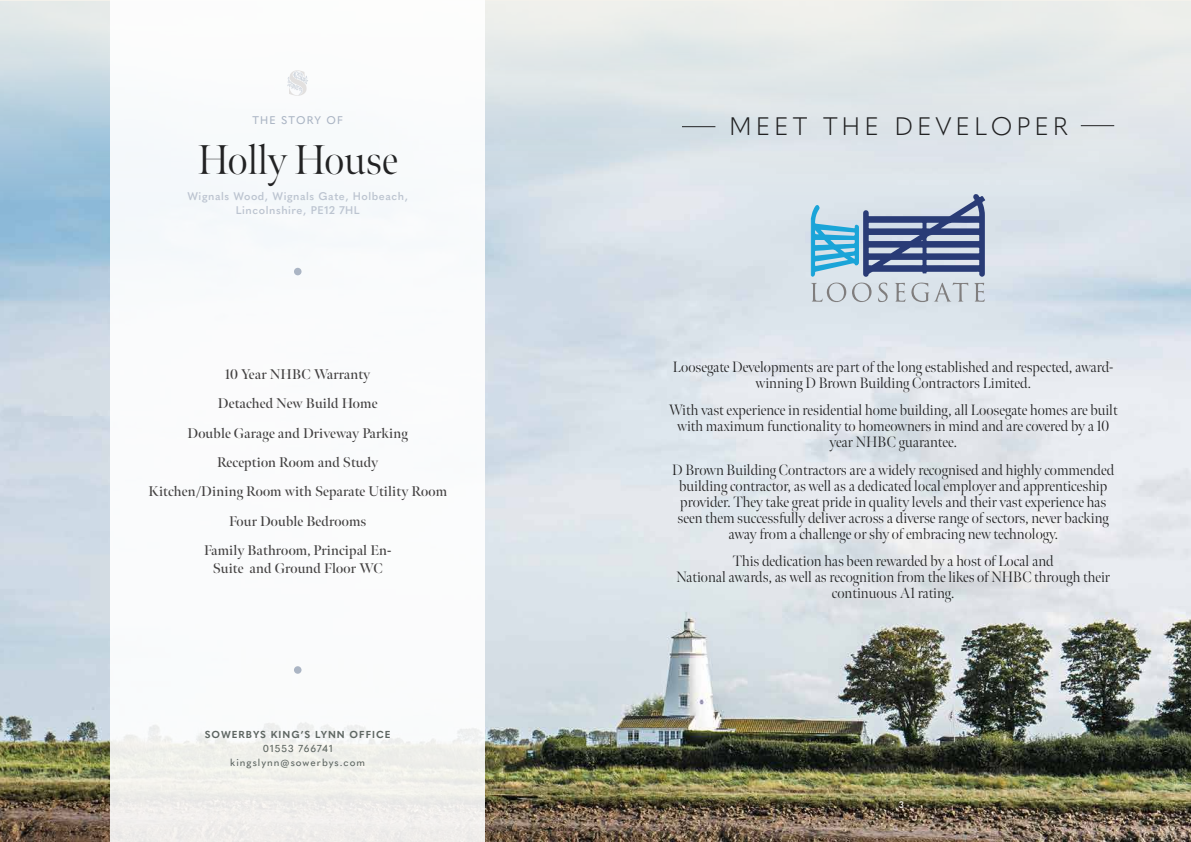
<style>
.page{position:relative;width:1191px;height:842px;background:#fff}
.page>*{position:absolute;margin:0;border:0;box-sizing:border-box;transform-origin:0 0}
.t1{font:300 41.5px "Meno Banner";letter-spacing:-.005em;color:#222223}
.t2{font:300 25px "Quasimoda";letter-spacing:.16em;color:#222223}
.t3{font:300 15px/16px "Meno Banner";color:#222223;text-align:center}
.t4{font:600 14px/29.3px "Meno Banner";letter-spacing:.01em;color:#434141;text-align:center}
.t5{font:600 11px/14px "Quasimoda";letter-spacing:.05em;color:#bcc4d0;text-align:center}
.t6{font:500 11px "Quasimoda";letter-spacing:.1em;color:#abb5c4}
.t7{font:500 10px/14px "Quasimoda";letter-spacing:.1em;color:#5e6662;text-align:center}
.t8{font:700 10px "Quasimoda";letter-spacing:.1em;color:#5e6662}
.t9{font:500 10px "Futura PT";color:#f8f6ee}
</style>
<div class="page">
<img style="left:0;top:199px;width:1191px;height:643px">
<svg style="left:0;top:0;width:1191px;height:199px;background:#dbe3e7"></svg>
<div style="left:111px;top:0;width:374px;height:842px;background:#fff"></div>
<div style="left:294px;top:268px;width:7px;height:7px;background:#abb5c4;border-radius:50%"></div>
<div style="left:294px;top:666px;width:7px;height:8px;background:#abb5c4;border-radius:50%"></div>
<svg style="left:287px;top:70px;width:21px;height:26px"></svg>
<svg style="left:811px;top:194px;width:174px;height:108px;background:#98adc6"></svg>
<hr style="left:1080px;top:125px;width:34px;height:1px;background:#222223">
<hr style="left:682px;top:126px;width:33px;height:1px;background:#222223">
<p class="t6" style="left:252px;top:111px;width:92px">THE STORY OF</p>
<h1 class="t1" style="left:198px;top:135px;width:201px">Holly House</h1>
<p class="t5" style="left:187px;top:189px;width:222px">Wignals Wood, Wignals Gate, Holbeach,<br>Lincolnshire, PE12 7HL</p>
<p class="t4" style="left:148px;top:360px;width:300px">10 Year NHBC Warranty<br>Detached New Build Home<br>Double Garage and Driveway Parking<br>Reception Room and Study<br>Kitchen/Dining Room with Separate Utility Room<br>Four Double Bedrooms<br>Family Bathroom, Principal En-</p>
<p class="t4" style="left:213px;top:554px;width:171px">Suite and Ground Floor WC</p>
<p class="t8" style="left:205px;top:727px;width:187px">SOWERBYS KING’S LYNN OFFICE</p>
<p class="t7" style="left:230px;top:741px;width:136px">01553 766741 kingslynn@sowerbys.com</p>
<h2 class="t2" style="left:729px;top:107px;width:340px">MEET THE DEVELOPER</h2>
<p class="t3" style="left:673px;top:359px;width:442px">Loosegate Developments are part of the long established and respected, award&shy;winning D Brown Building Contractors Limited.</p>
<p class="t3" style="left:669px;top:402px;width:450px">With vast experience in residential home building, all Loosegate homes are built with maximum functionality to homeowners in mind and are covered by a 10 year NHBC guarantee.</p>
<p class="t3" style="left:672px;top:462px;width:443px">D Brown Building Contractors are a widely recognised and highly commended building contractor, as well as a dedicated local employer and apprenticeship provider. They take great pride in quality levels and their vast experience has seen them successfully deliver across a diverse range of sectors, never backing away from a challenge or shy of embracing new technology.</p>
<p class="t3" style="left:676px;top:553px;width:435px">This dedication has been rewarded by a host of Local and<br>National awards, as well as recognition from the likes of NHBC through their continuous A1 rating.</p>
<p class="t9" style="left:899px;top:798px;width:7px">3</p>
</div>
